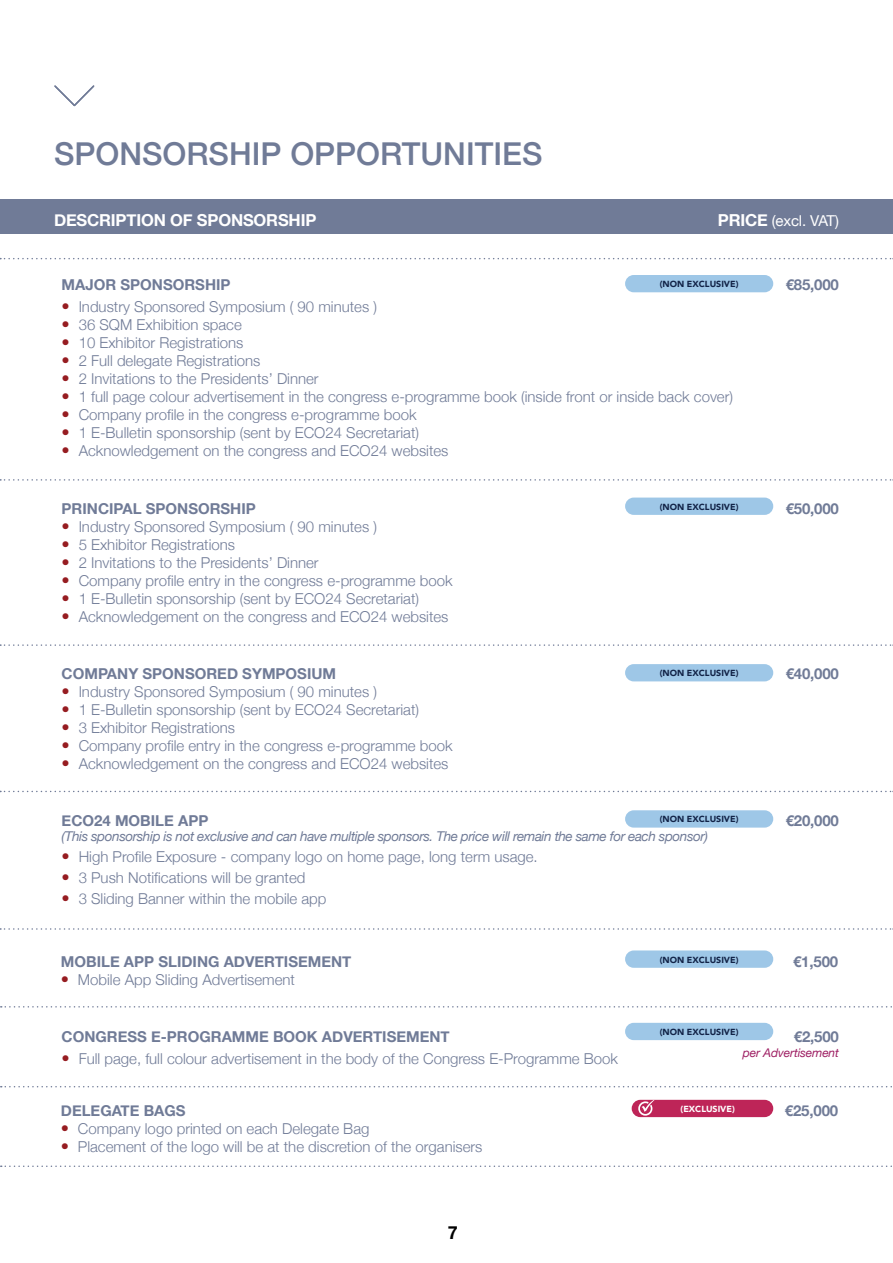
<style>
.page{position:relative;width:893px;height:1263px;background:#fff}
.page>*{position:absolute;margin:0;border:0;box-sizing:border-box;transform-origin:0 0}
.t1{font:500 31.5px "Helvetica Neue";color:#707b97}
.t2{font:700 18px "Helvetica Neue";color:#000}
.t3{font:700 16.5px "Helvetica Neue";letter-spacing:-.01em;color:#fff}
.t4{font:300 15px "Helvetica Neue";color:#707b97}
.t5{font:700 15px "Helvetica Neue";color:#707b97}
.t6{font:15px "Helvetica Neue";letter-spacing:-.01em;color:#fff}
.t7{font:italic 13.5px "Helvetica Neue";letter-spacing:-.03em;color:#707b97}
.t8{font:italic 12px "Helvetica Neue";letter-spacing:-.01em;color:#9e1f63}
.t9{font:900 8.85px "Avenir";color:#122347}
.t10{font:900 8.85px "Avenir";color:#fff}
.s1{font-weight:700;font-size:16.5px}
.s2{font-size:16.5px;color:#961c21}
</style>
<div class="page">
<div style="left:0;top:199px;width:893px;height:35px;background:#707b97"></div>
<svg style="left:54px;top:85px;width:41px;height:22px"></svg>
<svg style="left:0;top:258px;width:893px;height:1px"></svg>
<div style="left:625px;top:275px;width:148px;height:17px;background:#9ec7e7;border-radius:9px"></div>
<svg style="left:0;top:479px;width:893px;height:2px"></svg>
<div style="left:625px;top:498px;width:148px;height:17px;background:#9ec7e7;border-radius:9px"></div>
<svg style="left:0;top:644px;width:893px;height:2px"></svg>
<div style="left:625px;top:664px;width:148px;height:17px;background:#9ec7e7;border-radius:9px"></div>
<svg style="left:0;top:791px;width:893px;height:1px"></svg>
<svg style="left:0;top:928px;width:893px;height:2px"></svg>
<div style="left:625px;top:810px;width:148px;height:18px;background:#9ec7e7;border-radius:9px"></div>
<div style="left:625px;top:950px;width:148px;height:18px;background:#9ec7e7;border-radius:9px"></div>
<svg style="left:1px;top:1165px;width:891px;height:2px"></svg>
<svg style="left:1px;top:1006px;width:891px;height:111px"></svg>
<div style="left:625px;top:1023px;width:148px;height:17px;background:#9ec7e7;border-radius:9px"></div>
<h1 class="t1" style="left:54px;top:128px;width:490px">SPONSORSHIP OPPORTUNITIES</h1>
<p class="t3" style="left:54px;top:207px;width:264px">DESCRIPTION OF SPONSORSHIP</p>
<p class="t6" style="left:718px;top:210px;width:123px"><span class="s1">PRICE</span> (excl. VAT)</p>
<p class="t5" style="left:62px;top:272px;width:170px">MAJOR SPONSORSHIP</p>
<p class="t4" style="left:62px;top:295px;width:317px"><span class="s2">•</span> Industry Sponsored Symposium ( 90 minutes )</p>
<p class="t4" style="left:62px;top:313px;width:182px"><span class="s2">•</span> 36 SQM Exhibition space</p>
<p class="t4" style="left:62px;top:331px;width:183px"><span class="s2">•</span> 10 Exhibitor Registrations</p>
<p class="t4" style="left:62px;top:349px;width:200px"><span class="s2">•</span> 2 Full delegate Registrations</p>
<p class="t4" style="left:62px;top:367px;width:259px"><span class="s2">•</span> 2 Invitations to the Presidents’ Dinner</p>
<p class="t4" style="left:62px;top:385px;width:673px"><span class="s2">•</span> 1 full page colour advertisement in the congress e-programme book (inside front or inside back cover)</p>
<p class="t4" style="left:62px;top:403px;width:356px"><span class="s2">•</span> Company profile in the congress e-programme book</p>
<p class="t4" style="left:62px;top:421px;width:359px"><span class="s2">•</span> 1 E-Bulletin sponsorship (sent by ECO24 Secretariat)</p>
<p class="t4" style="left:62px;top:439px;width:388px"><span class="s2">•</span> Acknowledgement on the congress and ECO24 websites</p>
<p class="t9" style="left:660px;top:276px;width:80px">(NON EXCLUSIVE)</p>
<p class="t5" style="left:786px;top:272px;width:55px">€85,000</p>
<p class="t5" style="left:62px;top:496px;width:196px">PRINCIPAL SPONSORSHIP</p>
<p class="t4" style="left:62px;top:514px;width:317px"><span class="s2">•</span> Industry Sponsored Symposium ( 90 minutes )</p>
<p class="t4" style="left:62px;top:532px;width:175px"><span class="s2">•</span> 5 Exhibitor Registrations</p>
<p class="t4" style="left:62px;top:550px;width:259px"><span class="s2">•</span> 2 Invitations to the Presidents’ Dinner</p>
<p class="t4" style="left:62px;top:568px;width:393px"><span class="s2">•</span> Company profile entry in the congress e-programme book</p>
<p class="t4" style="left:62px;top:586px;width:359px"><span class="s2">•</span> 1 E-Bulletin sponsorship (sent by ECO24 Secretariat)</p>
<p class="t4" style="left:62px;top:604px;width:388px"><span class="s2">•</span> Acknowledgement on the congress and ECO24 websites</p>
<p class="t5" style="left:62px;top:662px;width:276px">COMPANY SPONSORED SYMPOSIUM</p>
<p class="t4" style="left:62px;top:680px;width:317px"><span class="s2">•</span> Industry Sponsored Symposium ( 90 minutes )</p>
<p class="t4" style="left:62px;top:698px;width:359px"><span class="s2">•</span> 1 E-Bulletin sponsorship (sent by ECO24 Secretariat)</p>
<p class="t4" style="left:62px;top:716px;width:175px"><span class="s2">•</span> 3 Exhibitor Registrations</p>
<p class="t4" style="left:62px;top:734px;width:393px"><span class="s2">•</span> Company profile entry in the congress e-programme book</p>
<p class="t4" style="left:62px;top:752px;width:388px"><span class="s2">•</span> Acknowledgement on the congress and ECO24 websites</p>
<p class="t9" style="left:660px;top:499px;width:80px">(NON EXCLUSIVE)</p>
<p class="t5" style="left:786px;top:496px;width:55px">€50,000</p>
<p class="t9" style="left:660px;top:665px;width:80px">(NON EXCLUSIVE)</p>
<p class="t5" style="left:786px;top:662px;width:55px">€40,000</p>
<p class="t5" style="left:62px;top:808px;width:148px">ECO24 MOBILE APP</p>
<p class="t7" style="left:62px;top:826px;width:648px">(This sponsorship is not exclusive and can have multiple sponsors. The price will remain the same for each sponsor)</p>
<p class="t4" style="left:62px;top:844px;width:478px"><span class="s2">•</span> High Profile Exposure - company logo on home page, long term usage.</p>
<p class="t4" style="left:62px;top:865px;width:245px"><span class="s2">•</span> 3 Push Notifications will be granted</p>
<p class="t4" style="left:62px;top:886px;width:266px"><span class="s2">•</span> 3 Sliding Banner within the mobile app</p>
<p class="t9" style="left:660px;top:812px;width:80px">(NON EXCLUSIVE)</p>
<p class="t5" style="left:786px;top:808px;width:55px">€20,000</p>
<p class="t5" style="left:61px;top:949px;width:292px">MOBILE APP SLIDING ADVERTISEMENT</p>
<p class="t4" style="left:61px;top:967px;width:236px"><span class="s2">•</span> Mobile App Sliding Advertisement</p>
<p class="t9" style="left:660px;top:952px;width:80px">(NON EXCLUSIVE)</p>
<p class="t5" style="left:793px;top:949px;width:47px">€1,500</p>
<p class="t5" style="left:62px;top:1025px;width:390px">CONGRESS E-PROGRAMME BOOK ADVERTISEMENT</p>
<p class="t4" style="left:62px;top:1047px;width:558px"><span class="s2">•</span> Full page, full colour advertisement in the body of the Congress E-Programme Book</p>
<p class="t9" style="left:660px;top:1024px;width:80px">(NON EXCLUSIVE)</p>
<p class="t5" style="left:794px;top:1025px;width:47px">€2,500</p>
<p class="t8" style="left:743px;top:1044px;width:98px">per Advertisement</p>
<p class="t5" style="left:61px;top:1098px;width:126px">DELEGATE BAGS</p>
<p class="t4" style="left:61px;top:1116px;width:310px"><span class="s2">•</span> Company logo printed on each Delegate Bag</p>
<p class="t4" style="left:61px;top:1134px;width:423px"><span class="s2">•</span> Placement of the logo will be at the discretion of the organisers</p>
<p class="t10" style="left:681px;top:1101px;width:56px">(EXCLUSIVE)</p>
<p class="t5" style="left:785px;top:1098px;width:55px">€25,000</p>
<p class="t2" style="left:448px;top:1219px;width:12px">7</p>
</div>
